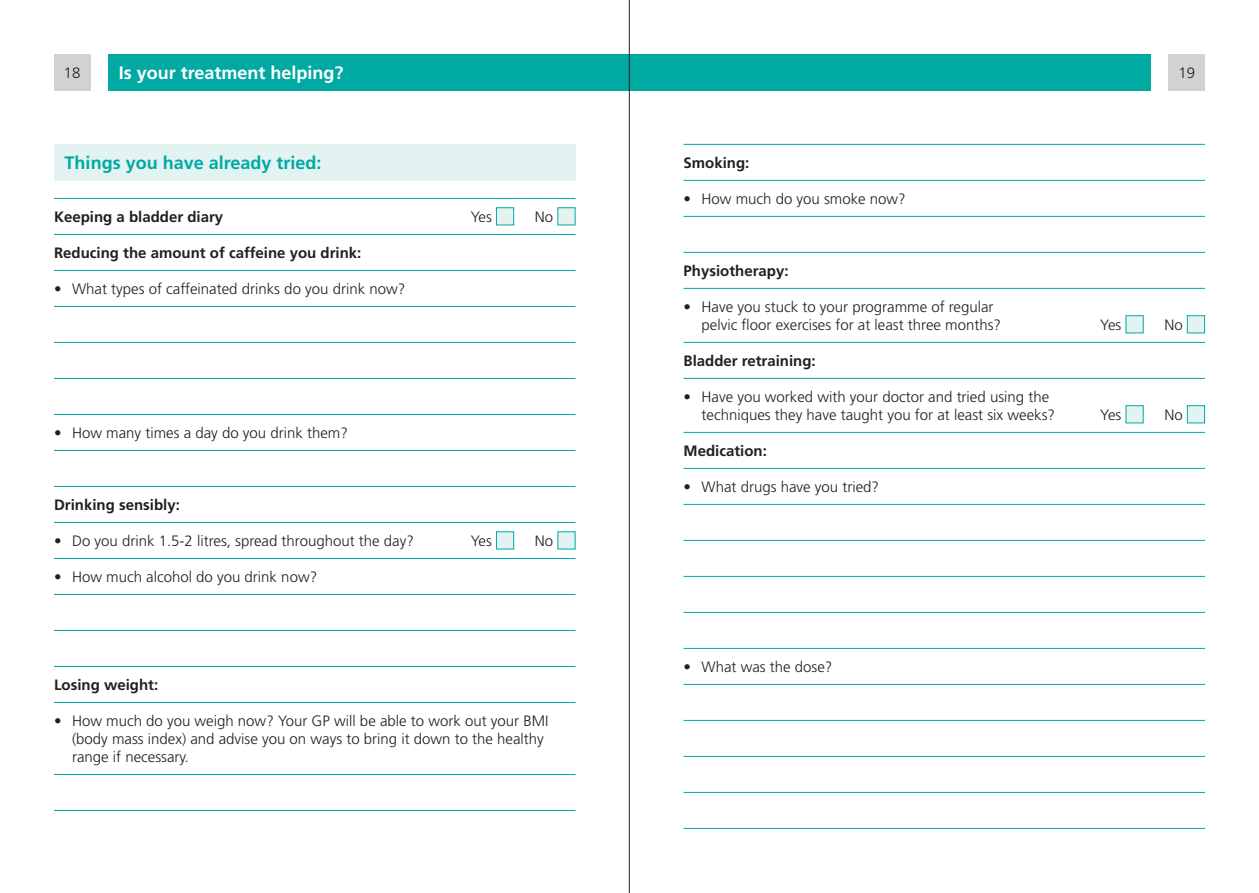
<style>
.page{position:relative;width:1259px;height:893px;background:#fff}
.page>*{position:absolute;margin:0;border:0;box-sizing:border-box;transform-origin:0 0}
.Headings{font:700 18px "Frutiger";color:#00a9a2}
.Headings-2{font:700 18px "Frutiger";color:#fff}
.UL-not_bulletted{font:300 15px/18px "Frutiger";color:#231f20}
.UL-not_bulletted-2{font:700 15px "Frutiger";color:#231f20}
.s1{font-weight:700}
</style>
<div class="page">
<div style="left:1169px;top:54px;width:36px;height:36px;background:#d1d2d4"></div>
<div style="left:54px;top:54px;width:36px;height:36px;background:#d1d2d4"></div>
<div style="left:54px;top:144px;width:521px;height:36px;background:#e2f3f2"></div>
<hr style="left:54px;top:198px;width:521px;height:1px;background:#00a9a2">
<hr style="left:54px;top:234px;width:521px;height:1px;background:#00a9a2">
<hr style="left:54px;top:270px;width:521px;height:1px;background:#00a9a2">
<hr style="left:54px;top:306px;width:521px;height:1px;background:#00a9a2">
<hr style="left:54px;top:342px;width:521px;height:1px;background:#00a9a2">
<hr style="left:54px;top:378px;width:521px;height:1px;background:#00a9a2">
<hr style="left:54px;top:414px;width:521px;height:1px;background:#00a9a2">
<hr style="left:54px;top:450px;width:521px;height:1px;background:#00a9a2">
<hr style="left:54px;top:486px;width:521px;height:1px;background:#00a9a2">
<hr style="left:54px;top:522px;width:521px;height:1px;background:#00a9a2">
<hr style="left:54px;top:558px;width:521px;height:1px;background:#00a9a2">
<hr style="left:54px;top:594px;width:521px;height:1px;background:#00a9a2">
<hr style="left:54px;top:630px;width:521px;height:1px;background:#00a9a2">
<hr style="left:54px;top:666px;width:521px;height:1px;background:#00a9a2">
<hr style="left:54px;top:702px;width:521px;height:1px;background:#00a9a2">
<hr style="left:54px;top:774px;width:521px;height:1px;background:#00a9a2">
<hr style="left:54px;top:810px;width:521px;height:1px;background:#00a9a2">
<div style="left:496px;top:207px;width:18px;height:18px;background:#e2f3f2;border:1px solid #00a9a2"></div>
<div style="left:557px;top:207px;width:18px;height:18px;background:#e2f3f2"></div>
<div style="left:496px;top:531px;width:18px;height:18px;background:#e2f3f2;border:1px solid #00a9a2"></div>
<div style="left:557px;top:531px;width:18px;height:18px;background:#e2f3f2"></div>
<div style="left:108px;top:54px;width:1043px;height:36px;background:#00a9a2"></div>
<hr style="left:683px;top:144px;width:522px;height:1px;background:#00a9a2">
<hr style="left:683px;top:180px;width:522px;height:1px;background:#00a9a2">
<hr style="left:683px;top:216px;width:522px;height:1px;background:#00a9a2">
<hr style="left:683px;top:252px;width:522px;height:1px;background:#00a9a2">
<hr style="left:683px;top:288px;width:522px;height:1px;background:#00a9a2">
<hr style="left:683px;top:342px;width:522px;height:1px;background:#00a9a2">
<hr style="left:683px;top:378px;width:522px;height:1px;background:#00a9a2">
<hr style="left:683px;top:432px;width:522px;height:1px;background:#00a9a2">
<hr style="left:683px;top:468px;width:522px;height:1px;background:#00a9a2">
<hr style="left:683px;top:504px;width:522px;height:1px;background:#00a9a2">
<hr style="left:683px;top:540px;width:522px;height:1px;background:#00a9a2">
<hr style="left:683px;top:576px;width:522px;height:1px;background:#00a9a2">
<hr style="left:683px;top:612px;width:522px;height:1px;background:#00a9a2">
<hr style="left:683px;top:648px;width:522px;height:1px;background:#00a9a2">
<hr style="left:683px;top:684px;width:522px;height:1px;background:#00a9a2">
<hr style="left:683px;top:720px;width:522px;height:1px;background:#00a9a2">
<hr style="left:683px;top:756px;width:522px;height:1px;background:#00a9a2">
<hr style="left:683px;top:792px;width:522px;height:1px;background:#00a9a2">
<hr style="left:683px;top:828px;width:522px;height:1px;background:#00a9a2">
<div style="left:1125px;top:315px;width:18px;height:18px;background:#e2f3f2"></div>
<div style="left:1187px;top:315px;width:18px;height:18px;background:#e2f3f2;border:1px solid #00a9a2"></div>
<div style="left:1125px;top:405px;width:18px;height:18px;background:#e2f3f2"></div>
<div style="left:1187px;top:405px;width:18px;height:18px;background:#e2f3f2;border:1px solid #00a9a2"></div>
<hr style="left:629px;top:0;width:1px;height:893px;background:#231f20">
<p class="Headings-2" style="left:119px;top:62px;width:226px">Is your treatment helping?</p>
<p class="UL-not_bulletted" style="left:64px;top:64px;width:18px">18</p>
<p class="UL-not_bulletted" style="left:1178px;top:64px;width:18px">19</p>
<p class="Headings" style="left:65px;top:152px;width:258px">Things you have already tried:</p>
<p class="UL-not_bulletted-2" style="left:54px;top:208px;width:171px">Keeping a bladder diary</p>
<p class="UL-not_bulletted" style="left:471px;top:208px;width:23px">Yes</p>
<p class="UL-not_bulletted" style="left:535px;top:208px;width:20px">No</p>
<p class="UL-not_bulletted-2" style="left:54px;top:244px;width:309px">Reducing the amount of caffeine you drink:</p>
<p class="UL-not_bulletted" style="left:54px;top:280px;width:353px"><span class="s1">•</span> What types of caffeinated drinks do you drink now?</p>
<p class="UL-not_bulletted" style="left:54px;top:424px;width:295px">• How many times a day do you drink them?</p>
<p class="UL-not_bulletted-2" style="left:54px;top:496px;width:127px">Drinking sensibly:</p>
<p class="UL-not_bulletted" style="left:54px;top:532px;width:361px"><span class="s1">•</span> Do you drink 1.5-2 litres, spread throughout the day?</p>
<p class="UL-not_bulletted" style="left:471px;top:532px;width:23px">Yes</p>
<p class="UL-not_bulletted" style="left:535px;top:532px;width:20px">No</p>
<p class="UL-not_bulletted" style="left:54px;top:568px;width:265px"><span class="s1">•</span> How much alcohol do you drink now?</p>
<p class="UL-not_bulletted-2" style="left:54px;top:676px;width:106px">Losing weight:</p>
<p class="UL-not_bulletted" style="left:72px;top:712px;width:478px;text-indent:-18px">• How much do you weigh now? Your GP will be able to work out your BMI (body mass index) and advise you on ways to bring it down to the healthy range if necessary.</p>
<p class="UL-not_bulletted-2" style="left:683px;top:154px;width:67px">Smoking:</p>
<p class="UL-not_bulletted" style="left:683px;top:190px;width:224px">• How much do you smoke now?</p>
<p class="UL-not_bulletted-2" style="left:683px;top:262px;width:107px">Physiotherapy:</p>
<p class="UL-not_bulletted" style="left:701px;top:298px;width:301px;text-indent:-18px"><span class="s1">•</span> Have you stuck to your programme of regular pelvic floor exercises for at least three months?</p>
<p class="UL-not_bulletted-2" style="left:683px;top:352px;width:134px">Bladder retraining:</p>
<p class="UL-not_bulletted" style="left:701px;top:388px;width:355px;text-indent:-18px">• Have you worked with your doctor and tried using the techniques they have taught you for at least six weeks?</p>
<p class="UL-not_bulletted-2" style="left:683px;top:442px;width:85px">Medication:</p>
<p class="UL-not_bulletted" style="left:683px;top:478px;width:197px">• What drugs have you tried?</p>
<p class="UL-not_bulletted" style="left:1100px;top:316px;width:23px">Yes</p>
<p class="UL-not_bulletted" style="left:1164px;top:316px;width:20px">No</p>
<p class="UL-not_bulletted" style="left:1100px;top:406px;width:23px">Yes</p>
<p class="UL-not_bulletted" style="left:1164px;top:406px;width:20px">No</p>
<p class="UL-not_bulletted" style="left:683px;top:658px;width:150px">• What was the dose?</p>
</div>
